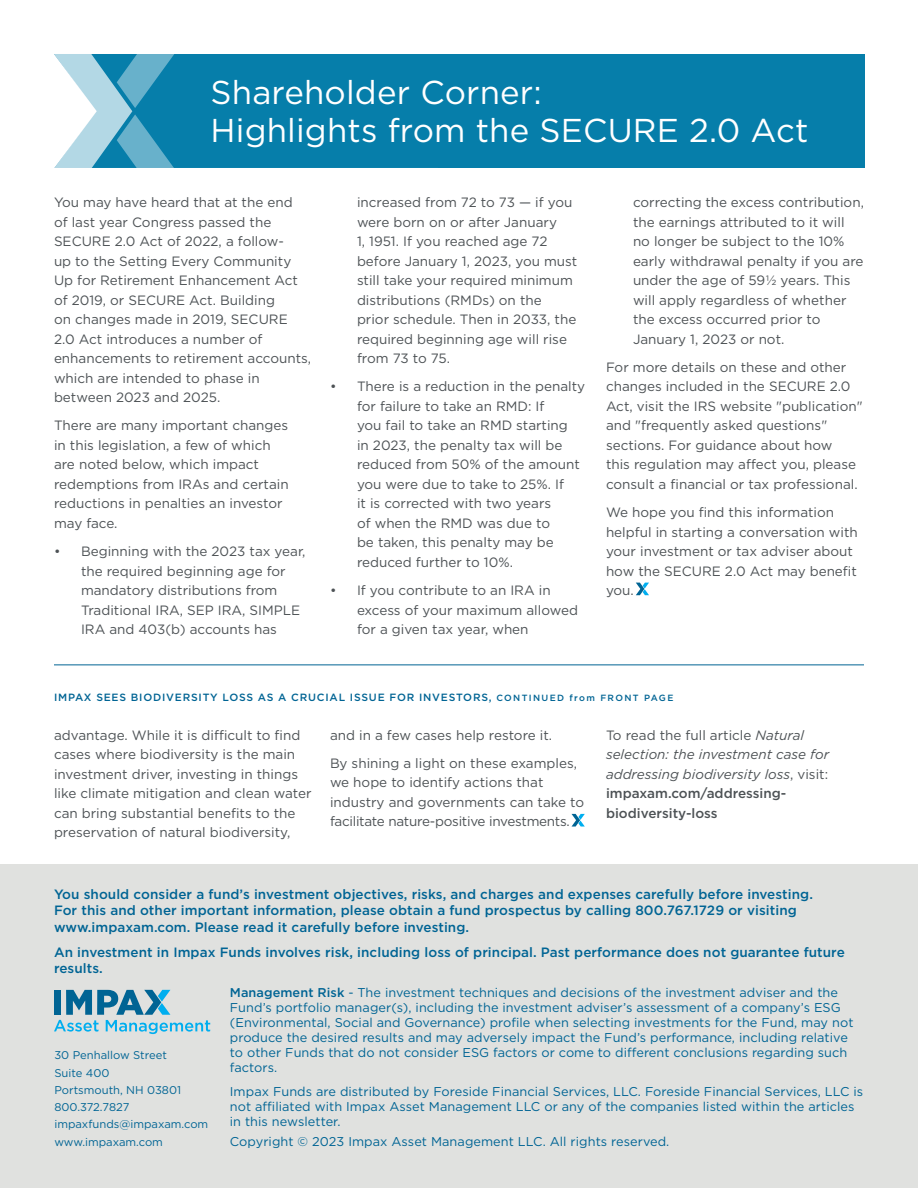
<style>
.page{position:relative;width:918px;height:1188px;background:#fff}
.page>*{position:absolute;margin:0;border:0;box-sizing:border-box;transform-origin:0 0}
._21_27_Futura_Light{font:33px/37.5px "Gotham";letter-spacing:.005em;color:#fff}
._9_75_15_Minion_Body{font:13.5px/19.5px "Gotham";color:#4d5255}
._11_13_Trade_Gothic{font:500 13.5px/16.5px "Gotham";letter-spacing:.005em;color:#006494}
._9_75_15_Minion_Body-2{font:italic 13.5px/19.5px "Gotham";color:#4d5255}
._11_13_Trade_Gothic-2{font:12.75px/15px "Gotham";letter-spacing:.005em;color:#006494}
.t1{font:11.25px/17.2px "Gotham";color:#006494}
._5_5_Futura_Heavy_CO{font:500 10.5px "Gotham";letter-spacing:.075em;color:#006494}
.s1{font-size:9px}
.s2{font-style:normal}
.s3{font-weight:500;font-style:normal}
.s4{font-weight:500}
</style>
<div class="page">
<div style="left:0;top:864px;width:918px;height:324px;background:#e0e1df"></div>
<svg style="left:54px;top:990px;width:156px;height:44px"></svg>
<svg style="left:636px;top:583px;width:13px;height:12px"></svg>
<hr style="left:54px;top:664px;width:810px;height:1px;background:#006494">
<svg style="left:572px;top:814px;width:13px;height:13px"></svg>
<div style="left:174px;top:54px;width:265px;height:114px;background:#067eaa"></div>
<svg style="left:54px;top:54px;width:120px;height:114px"></svg>
<div style="left:439px;top:54px;width:426px;height:114px;background:#067eaa"></div>
<p class="_21_27_Futura_Light" style="left:211px;top:73px;width:599px">Shareholder Corner:<br>Highlights from the SECURE 2.0 Act</p>
<p class="_9_75_15_Minion_Body" style="left:54px;top:193px;width:259px">You may have heard that at the end<br>of last year Congress passed the<br>SECURE 2.0 Act of 2022, a follow-<br>up to the Setting Every Community<br>Up for Retirement Enhancement Act of 2019, or SECURE Act. Building<br>on changes made in 2019, SECURE<br>2.0 Act introduces a number of enhancements to retirement accounts, which are intended to phase in between 2023 and 2025.</p>
<p class="_9_75_15_Minion_Body" style="left:54px;top:416px;width:236px">There are many important changes in this legislation, a few of which are noted below, which impact redemptions from IRAs and certain reductions in penalties an investor may face.</p>
<p class="_9_75_15_Minion_Body" style="left:81px;top:541px;width:226px;text-indent:-27px">• Beginning with the 2023 tax year, the required beginning age for mandatory distributions from<br>Traditional IRA, SEP IRA, SIMPLE<br>IRA and 403(b) accounts has</p>
<p class="_9_75_15_Minion_Body" style="left:357px;top:193px;width:222px">increased from 72 to 73 — if you were born on or after January<br>1, 1951. If you reached age 72 before January 1, 2023, you must still take your required minimum distributions (RMDs) on the prior schedule. Then in 2033, the required beginning age will rise from 73 to 75.</p>
<p class="_9_75_15_Minion_Body" style="left:357px;top:377px;width:230px;text-indent:-27px">• There is a reduction in the penalty for failure to take an RMD: If<br>you fail to take an RMD starting<br>in 2023, the penalty tax will be reduced from 50% of the amount you were due to take to 25%. If<br>it is corrected with two years<br>of when the RMD was due to<br>be taken, this penalty may be reduced further to 10%.</p>
<p class="_9_75_15_Minion_Body" style="left:357px;top:580px;width:222px;text-indent:-27px">• If you contribute to an IRA in excess of your maximum allowed for a given tax year, when</p>
<p class="_9_75_15_Minion_Body" style="left:633px;top:193px;width:232px">correcting the excess contribution, the earnings attributed to it will no longer be subject to the 10% early withdrawal penalty if you are under the age of 59½ years. This will apply regardless of whether the excess occurred prior to<br>January 1, 2023 or not.</p>
<p class="_9_75_15_Minion_Body" style="left:606px;top:357px;width:258px">For more details on these and other changes included in the SECURE 2.0<br>Act, visit the IRS website "publication" and "frequently asked questions" sections. For guidance about how<br>this regulation may affect you, please consult a financial or tax professional.</p>
<p class="_9_75_15_Minion_Body" style="left:606px;top:502px;width:253px">We hope you find this information helpful in starting a conversation with your investment or tax adviser about how the SECURE 2.0 Act may benefit you.</p>
<p class="_5_5_Futura_Heavy_CO" style="left:54px;top:691px;width:621px">IMPAX SEES BIODIVERSITY LOSS AS A CRUCIAL ISSUE FOR INVESTORS, <span class="s1">CONTINUED from FRONT PAGE</span></p>
<p class="_9_75_15_Minion_Body" style="left:54px;top:725px;width:259px">advantage. While it is difficult to find cases where biodiversity is the main investment driver, investing in things like climate mitigation and clean water can bring substantial benefits to the preservation of natural biodiversity,</p>
<p class="_9_75_15_Minion_Body" style="left:330px;top:725px;width:224px">and in a few cases help restore it.</p>
<p class="_9_75_15_Minion_Body-2" style="left:606px;top:725px;width:225px"><span class="s2">To read the full article</span> Natural selection: the investment case for addressing biodiversity loss<span class="s2">, visit: </span><span class="s3">impaxam.com/addressing&shy;biodiversity-loss</span></p>
<p class="_9_75_15_Minion_Body" style="left:330px;top:753px;width:256px">By shining a light on these examples, we hope to identify actions that industry and governments can take to facilitate nature-positive investments.</p>
<p class="_11_13_Trade_Gothic" style="left:54px;top:886px;width:760px">You should consider a fund’s investment objectives, risks, and charges and expenses carefully before investing.<br>For this and other important information, please obtain a fund prospectus by calling 800.767.1729 or visiting www.impaxam.com. Please read it carefully before investing.</p>
<p class="_11_13_Trade_Gothic" style="left:54px;top:944px;width:792px">An investment in Impax Funds involves risk, including loss of principal. Past performance does not guarantee future results.</p>
<p class="_11_13_Trade_Gothic-2" style="left:230px;top:985px;width:625px"><span class="s4">Management Risk</span> - The investment techniques and decisions of the investment adviser and the Fund’s portfolio manager(s), including the investment adviser’s assessment of a company’s ESG (Environmental, Social and Governance) profile when selecting investments for the Fund, may not produce the desired results and may adversely impact the Fund’s performance, including relative to other Funds that do not consider ESG factors or come to different conclusions regarding such factors.</p>
<p class="_11_13_Trade_Gothic-2" style="left:230px;top:1083px;width:635px">Impax Funds are distributed by Foreside Financial Services, LLC. Foreside Financial Services, LLC is not affiliated with Impax Asset Management LLC or any of the companies listed within the articles in this newsletter.</p>
<p class="_11_13_Trade_Gothic-2" style="left:230px;top:1134px;width:441px">Copyright © 2023 Impax Asset Management LLC. All rights reserved.</p>
<p class="t1" style="left:54px;top:1046px;width:114px">30 Penhallow Street<br>Suite 400</p>
<p class="t1" style="left:54px;top:1081px;width:128px">Portsmouth, NH 03801</p>
<p class="t1" style="left:54px;top:1098px;width:77px">800.372.7827</p>
<p class="t1" style="left:54px;top:1115px;width:155px">impaxfunds@impaxam.com</p>
<p class="t1" style="left:54px;top:1133px;width:110px">www.impaxam.com</p>
</div>
